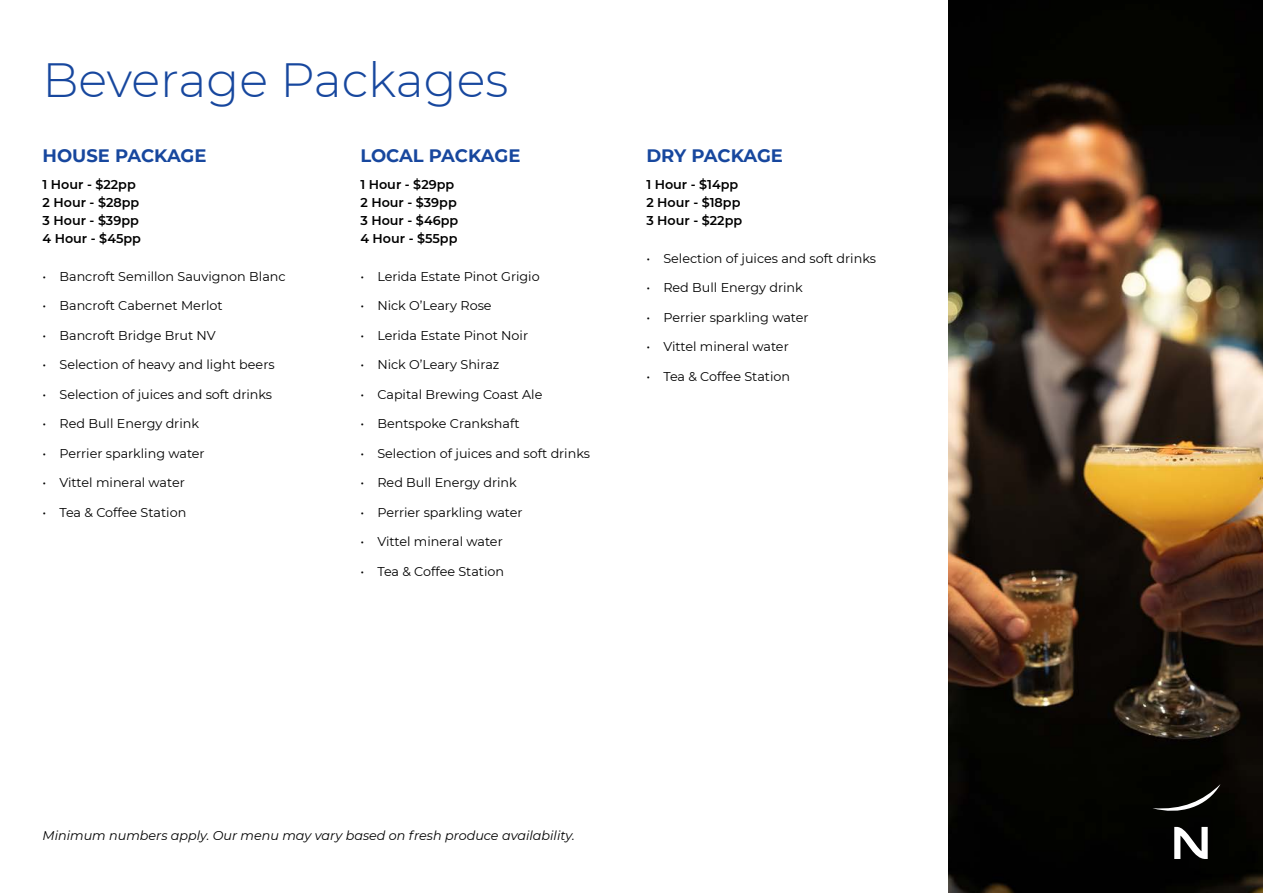
<style>
.page{position:relative;width:1263px;height:893px;background:#fff}
.page>*{position:absolute;margin:0;border:0;box-sizing:border-box;transform-origin:0 0}
.t1{font:300 48px "Montserrat";color:#17479e}
.t2{font:700 18px "Montserrat";letter-spacing:-.01em;color:#17479e}
.t3{font:12.75px "Montserrat";color:#000}
.t4{font:600 12.75px/18px "Montserrat";color:#000}
.t5{font:italic 12.75px "Montserrat";color:#000}
</style>
<div class="page">
<img style="left:948px;top:0;width:315px;height:893px">
<svg style="left:1152px;top:784px;width:68px;height:31px"></svg>
<svg style="left:1174px;top:827px;width:34px;height:32px"></svg>
<h1 class="t1" style="left:43px;top:48px;width:467px">Beverage Packages</h1>
<h2 class="t2" style="left:43px;top:143px;width:166px">HOUSE PACKAGE</h2>
<p class="t4" style="left:43px;top:174px;width:100px">1 Hour - $22pp<br>2 Hour - $28pp<br>3 Hour - $39pp<br>4 Hour - $45pp</p>
<p class="t3" style="left:43px;top:267px;width:245px">• Bancroft Semillon Sauvignon Blanc</p>
<p class="t3" style="left:43px;top:297px;width:182px">• Bancroft Cabernet Merlot</p>
<p class="t3" style="left:43px;top:326px;width:175px">• Bancroft Bridge Brut NV</p>
<p class="t3" style="left:43px;top:356px;width:234px">• Selection of heavy and light beers</p>
<p class="t3" style="left:43px;top:385px;width:231px">• Selection of juices and soft drinks</p>
<p class="t3" style="left:43px;top:415px;width:158px">• Red Bull Energy drink</p>
<p class="t3" style="left:43px;top:444px;width:164px">• Perrier sparkling water</p>
<p class="t3" style="left:43px;top:474px;width:144px">• Vittel mineral water</p>
<p class="t3" style="left:43px;top:503px;width:145px">• Tea &amp; Coffee Station</p>
<h2 class="t2" style="left:360px;top:143px;width:162px">LOCAL PACKAGE</h2>
<p class="t4" style="left:360px;top:174px;width:99px">1 Hour - $29pp<br>2 Hour - $39pp<br>3 Hour - $46pp<br>4 Hour - $55pp</p>
<p class="t3" style="left:360px;top:267px;width:181px">• Lerida Estate Pinot Grigio</p>
<p class="t3" style="left:360px;top:297px;width:133px">• Nick O’Leary Rose</p>
<p class="t3" style="left:360px;top:326px;width:169px">• Lerida Estate Pinot Noir</p>
<p class="t3" style="left:360px;top:356px;width:141px">• Nick O’Leary Shiraz</p>
<p class="t3" style="left:360px;top:385px;width:184px">• Capital Brewing Coast Ale</p>
<p class="t3" style="left:360px;top:415px;width:161px">• Bentspoke Crankshaft</p>
<p class="t3" style="left:360px;top:444px;width:231px">• Selection of juices and soft drinks</p>
<p class="t3" style="left:360px;top:474px;width:158px">• Red Bull Energy drink</p>
<p class="t3" style="left:360px;top:503px;width:164px">• Perrier sparkling water</p>
<p class="t3" style="left:360px;top:533px;width:144px">• Vittel mineral water</p>
<p class="t3" style="left:360px;top:562px;width:145px">• Tea &amp; Coffee Station</p>
<h2 class="t2" style="left:646px;top:143px;width:138px">DRY PACKAGE</h2>
<p class="t4" style="left:646px;top:174px;width:97px">1 Hour - $14pp<br>2 Hour - $18pp<br>3 Hour - $22pp</p>
<p class="t3" style="left:646px;top:249px;width:231px">• Selection of juices and soft drinks</p>
<p class="t3" style="left:646px;top:279px;width:158px">• Red Bull Energy drink</p>
<p class="t3" style="left:646px;top:308px;width:164px">• Perrier sparkling water</p>
<p class="t3" style="left:646px;top:338px;width:144px">• Vittel mineral water</p>
<p class="t3" style="left:646px;top:367px;width:145px">• Tea &amp; Coffee Station</p>
<p class="t5" style="left:43px;top:827px;width:534px">Minimum numbers apply. Our menu may vary based on fresh produce availability.</p>
</div>
